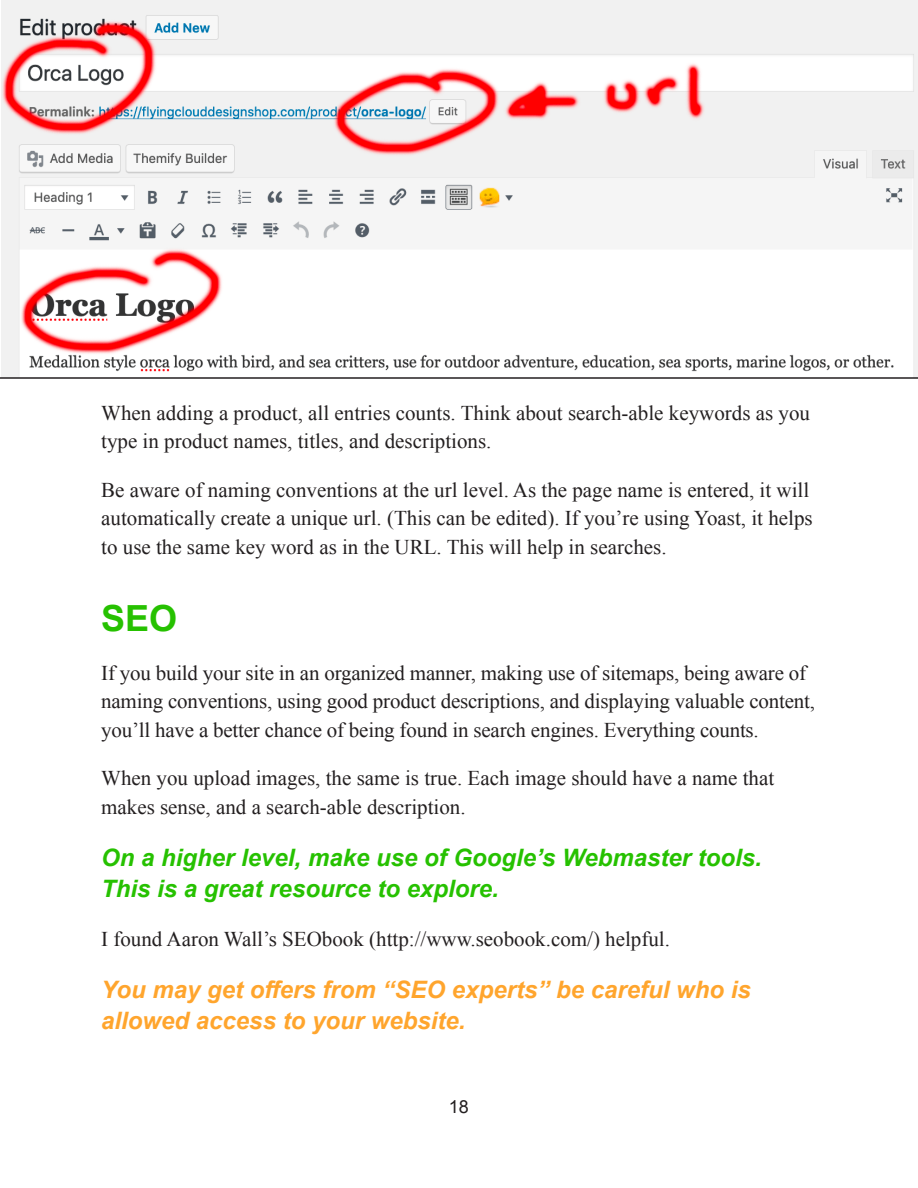
<style>
.page{position:relative;width:918px;height:1188px;background:#fff}
.page>*{position:absolute;margin:0;border:0;box-sizing:border-box;transform-origin:0 0}
.t1{font:700 36px "Arial";color:#26c100}
.G_callout{font:italic 700 24px/31.5px "Arial";color:#26c100}
.OR_call_out{font:italic 700 24px/31.5px "Arial";color:#ffa52d}
.body{font:21px/28.5px "Times New Roman";color:#231f20}
.t2{font:18px "Arial";color:#231f20}
</style>
<div class="page">
<svg style="left:0;top:0;width:918px;height:379px"></svg>
<p class="body" style="left:101px;top:398px;width:710px">When adding a product, all entries counts. Think about search-able keywords as you type in product names, titles, and descriptions.</p>
<p class="body" style="left:101px;top:475px;width:713px">Be aware of naming conventions at the url level. As the page name is entered, it will automatically create a unique url. (This can be edited). If you’re using Yoast, it helps to use the same key word as in the URL. This will help in searches.</p>
<h3 class="t1" style="left:101px;top:594px;width:78px">SEO</h3>
<p class="body" style="left:101px;top:658px;width:715px">If you build your site in an organized manner, making use of sitemaps, being aware of naming conventions, using good product descriptions, and displaying valuable content, you’ll have a better chance of being found in search engines. Everything counts.</p>
<p class="body" style="left:101px;top:764px;width:675px">When you upload images, the same is true. Each image should have a name that makes sense, and a search-able description.</p>
<p class="G_callout" style="left:101px;top:842px;width:662px">On a higher level, make use of Google’s Webmaster tools.<br>This is a great resource to explore.</p>
<p class="body" style="left:101px;top:924px;width:570px">I found Aaron Wall’s SEObook (http://www.seobook.com/) helpful.</p>
<p class="OR_call_out" style="left:101px;top:974px;width:651px">You may get offers from “SEO experts” be careful who is allowed access to your website.</p>
<p class="t2" style="left:449px;top:1094px;width:22px">18</p>
</div>
